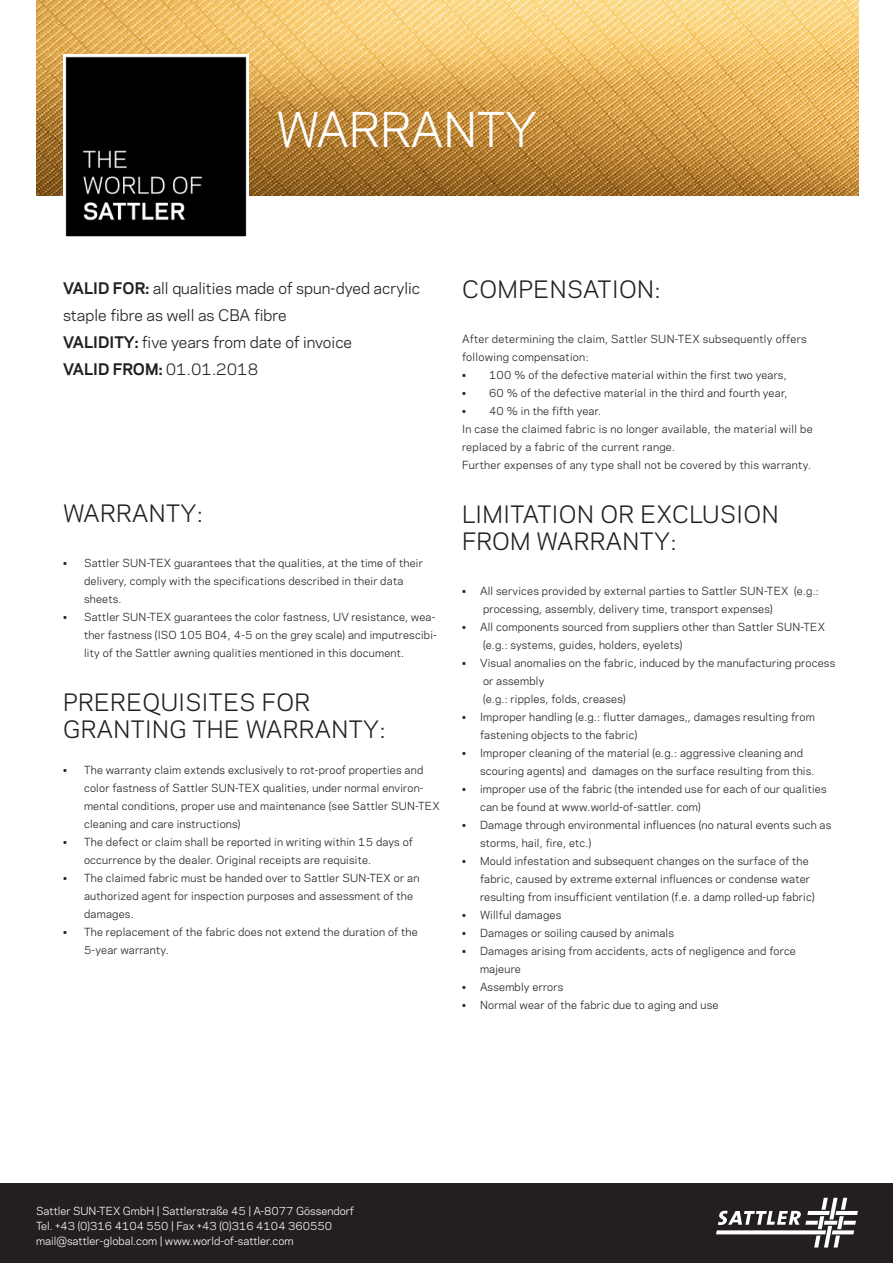
<style>
.page{position:relative;width:893px;height:1263px;background:#fff}
.page>*{position:absolute;margin:0;border:0;box-sizing:border-box;transform-origin:0 0}
.t1{font:45px "Galaxie Polaris";color:#fff}
.t2{font:22.5px/27px "Galaxie Polaris";letter-spacing:.02em;color:#231f20}
.t3{font:15px/27px "Galaxie Polaris";color:#231f20}
.t4{font:10.5px/18px "Galaxie Polaris";letter-spacing:.02em;color:#231f20}
.t5{font:10.5px/15px "Galaxie Polaris";color:#fff}
.s1{font-weight:700}
</style>
<div class="page">
<img style="left:36px;top:0;width:823px;height:196px">
<img style="left:64px;top:54px;width:184px;height:183px">
<div style="left:0;top:1183px;width:893px;height:80px;background:#231f20"></div>
<svg style="left:716px;top:1198px;width:142px;height:49px"></svg>
<h1 class="t1" style="left:276px;top:100px;width:167px">Wa rrant</h1>
<h1 class="t1" style="left:505px;top:100px;width:33px">y</h1>
<h3 class="t3" style="left:63px;top:274px;width:359px"><span class="s1">VALID FOR:</span> all qualities made of spun-dyed acrylic staple fibre as well as CBA fibre<br><span class="s1">VALIDITY:</span> five years from date of invoice<br><span class="s1">VALID FROM:</span> 01.01.2018</h3>
<h2 class="t2" style="left:63px;top:499px;width:86px">Warrant</h2>
<h2 class="t2" style="left:180px;top:499px;width:24px">y:</h2>
<p class="t4" style="left:84px;top:554px;width:340px;text-indent:-21px">• Sattler SUN-TEX guarantees that the qualities, at the time of their delivery, comply with the specifications described in their data sheets.</p>
<p class="t4" style="left:84px;top:607px;width:354px;text-indent:-21px">• Sattler SUN-TEX guarantees the color fastness, UV resistance, wea&shy;ther fastness (ISO 105 B04, 4-5 on the grey scale) and imputrescibi&shy;lity of the Sattler awning qualities mentioned in this document.</p>
<h2 class="t2" style="left:63px;top:688px;width:111px">Prerequisites</h2>
<h2 class="t2" style="left:262px;top:688px;width:50px">for</h2>
<h2 class="t2" style="left:63px;top:715px;width:65px">grantin</h2>
<h2 class="t2" style="left:169px;top:715px;width:218px">g the warranty:</h2>
<p class="t4" style="left:84px;top:761px;width:357px;text-indent:-21px">• The warranty claim extends exclusively to rot-proof properties and color fastness of Sattler SUN-TEX qualities, under normal environ&shy;mental conditions, proper use and maintenance (see Sattler SUN-TEX cleaning and care instructions)</p>
<p class="t4" style="left:84px;top:832px;width:330px;text-indent:-21px">• The defect or claim shall be reported in writing within 15 days of occurrence by the dealer. Original receipts are requisite.</p>
<p class="t4" style="left:84px;top:868px;width:337px;text-indent:-21px">• The claimed fabric must be handed over to Sattler SUN-TEX or an authorized agent for inspection purposes and assessment of the damages.</p>
<p class="t4" style="left:84px;top:922px;width:335px;text-indent:-21px">• The replacement of the fabric does not extend the duration of the<br>5-year warranty.</p>
<h2 class="t2" style="left:462px;top:275px;width:73px">Compens</h2>
<h2 class="t2" style="left:583px;top:275px;width:30px">ation</h2>
<h2 class="t2" style="left:655px;top:275px;width:8px">:</h2>
<p class="t4" style="left:462px;top:330px;width:346px">After determining the claim, Sattler SUN-TEX subsequently offers following compensation:</p>
<p class="t4" style="left:462px;top:366px;width:326px">• 100 % of the defective material within the first two years,</p>
<p class="t4" style="left:462px;top:384px;width:327px">• 60 % of the defective material in the third and fourth year,</p>
<p class="t4" style="left:462px;top:402px;width:352px">• 40 % in the fifth year.<br>In case the claimed fabric is no longer available, the material will be replaced by a fabric of the current range.<br>Further expenses of any type shall not be covered by this warranty.</p>
<h2 class="t2" style="left:462px;top:500px;width:90px">Li mitationo</h2>
<h2 class="t2" style="left:462px;top:500px;width:216px;text-indent:157px">r exclusion fro m warranty:</h2>
<p class="t4" style="left:483px;top:582px;width:337px;text-indent:-21px">• All services provided by external parties to Sattler SUN-TEX (e.g.: processing, assembly, delivery time, transport expenses)</p>
<p class="t4" style="left:483px;top:618px;width:343px;text-indent:-21px">• All components sourced from suppliers other than Sattler SUN-TEX (e.g.: systems, guides, holders, eyelets)</p>
<p class="t4" style="left:483px;top:654px;width:354px;text-indent:-21px">• Visual anomalies on the fabric, induced by the manufacturing process or assembly<br>(e.g.: ripples, folds, creases)</p>
<p class="t4" style="left:480px;top:708px;width:336px;text-indent:-18px">• Improper handling (e.g.: flutter damages,, damages resulting from fastening objects to the fabric)</p>
<p class="t4" style="left:480px;top:744px;width:336px;text-indent:-18px">• Improper cleaning of the material (e.g.: aggressive cleaning and scouring agents) and damages on the surface resulting from this.</p>
<p class="t4" style="left:480px;top:780px;width:348px;text-indent:-18px">• improper use of the fabric (the intended use for each of our qualities can be found at www.world-of-sattler. com)</p>
<p class="t4" style="left:480px;top:816px;width:353px;text-indent:-18px">• Damage through environmental influences (no natural events such as storms, hail, fire, etc.)</p>
<p class="t4" style="left:480px;top:852px;width:336px;text-indent:-18px">• Mould infestation and subsequent changes on the surface of the fabric, caused by extreme external influences or condense water resulting from insufficient ventilation (f.e. a damp rolled-up fabric)</p>
<p class="t4" style="left:462px;top:906px;width:101px">• Willful damages</p>
<p class="t4" style="left:462px;top:924px;width:213px">• Damages or soiling caused by animals</p>
<p class="t4" style="left:480px;top:942px;width:317px;text-indent:-18px">• Damages arising from accidents, acts of negligence and force majeure</p>
<p class="t4" style="left:462px;top:978px;width:103px">• Assembly errors</p>
<p class="t4" style="left:462px;top:996px;width:258px">• Normal wear of the fabric due to aging and use</p>
<p class="t5" style="left:36px;top:1203px;width:319px">Sattler SUN-TEX GmbH | Sattlerstraße 45 | A-8077 Gössendorf<br>Tel. +43 (0)316 4104 550 | Fax +43 (0)316 4104 360550 mail@sattler-global.com | www.world-of-sattler.com</p>
</div>
